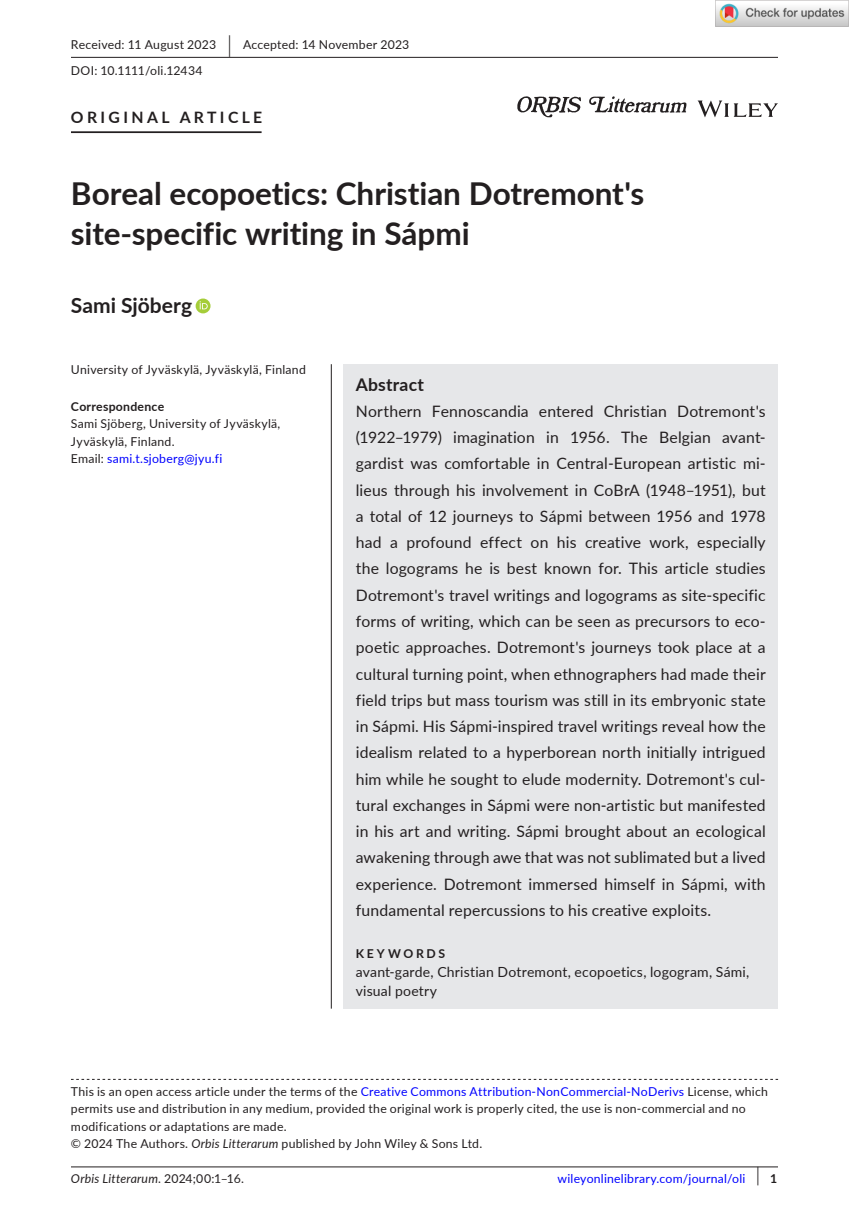
<style>
.page{position:relative;width:849px;height:1221px;background:#fff}
.page>*{position:absolute;margin:0;border:0;box-sizing:border-box;transform-origin:0 0}
.t1{font:700 31.5px/40.2px "Lato";letter-spacing:-.005em;color:#231f20}
.t2{font:700 21px "Lato";color:#231f20}
.t3{font:700 17.5px "Lato";letter-spacing:.015em;color:#231f20}
.t4{font:15.75px/26.2px "Lato";letter-spacing:.01em;color:#231f20;text-align:justify}
.t5{font:700 15.75px "Lato";letter-spacing:.215em;color:#231f20}
.t6{font:14px/19.2px "Lato";letter-spacing:.015em;color:#231f20}
.t7{font:12.25px/17.5px "Lato";letter-spacing:.02em;color:#231f20}
.t8{font:12.25px "Lato";letter-spacing:.02em;color:#00f}
.t9{font:italic 12.25px "Lato";letter-spacing:.02em;color:#231f20}
.t10{font:700 12.25px "Lato";letter-spacing:.02em;color:#231f20}
.t11{font:700 12.25px "Lato";letter-spacing:.22em;color:#231f20}
.s1{font-size:22.93px}
.s2{color:#00f}
.s3{font-style:italic}
.s4{font-style:normal}
.s5{font-size:19.6px;color:#231f20}
.s6{font-weight:700;color:#231f20}
</style>
<div class="page">
<hr style="left:71px;top:1166px;width:706px;height:1px;background:#231f20">
<svg style="left:697px;top:100px;width:80px;height:17px"></svg>
<img style="left:517px;top:96px;width:170px;height:21px">
<hr style="left:71px;top:131px;width:190px;height:2px;background:#231f20">
<svg style="left:195px;top:298px;width:15px;height:15px"></svg>
<svg style="left:199px;top:301px;width:9px;height:8px"></svg>
<hr style="left:71px;top:57px;width:706px;height:1px;background:#231f20">
<svg style="left:71px;top:1078px;width:706px;height:1px"></svg>
<div style="left:343px;top:364px;width:434px;height:644px;background:#e6e7e9"></div>
<hr style="left:331px;top:364px;width:1px;height:644px;background:#231f20">
<img style="left:715px;top:0;width:133px;height:26px">
<p class="t7" style="left:71px;top:31px;width:340px;line-height:26.2px">Received: 11 August 2023 <span class="s1">|</span> Accepted: 14 November 2023<br>DOI: 10.1111/oli.12434</p>
<p class="t5" style="left:71px;top:105px;width:192px">ORIGINAL ARTICLE</p>
<h1 class="t1" style="left:71px;top:172px;width:574px">Boreal ecopoetics: Christian Dotremont's site-specific writing in Sápmi</h1>
<h2 class="t2" style="left:71px;top:290px;width:123px">Sami Sjöberg</h2>
<p class="t7" style="left:71px;top:360px;width:236px">University of Jyväskylä, Jyväskylä, Finland</p>
<p class="t10" style="left:71px;top:397px;width:95px">Correspondence</p>
<p class="t7" style="left:71px;top:414px;width:211px">Sami Sjöberg, University of Jyväskylä,<br>Jyväskylä, Finland.<br>Email: <span class="s2">sami.t.sjoberg@jyu.fi</span></p>
<p class="t3" style="left:356px;top:371px;width:70px">Abstract</p>
<p class="t4" style="left:356px;top:397px;width:411px">Northern Fennoscandia entered Christian Dotremont's (1922–1979) imagination in 1956. The Belgian avant&shy;gardist was comfortable in Central-European artistic mi&shy;lieus through his involvement in CoBrA (1948–1951), but a total of 12 journeys to Sápmi between 1956 and 1978 had a profound effect on his creative work, especially the logograms he is best known for. This article studies Dotremont's travel writings and logograms as site-specific forms of writing, which can be seen as precursors to eco&shy;poetic approaches. Dotremont's journeys took place at a cultural turning point, when ethnographers had made their field trips but mass tourism was still in its embryonic state in Sápmi. His Sápmi-inspired travel writings reveal how the idealism related to a hyperborean north initially intrigued him while he sought to elude modernity. Dotremont's cul&shy;tural exchanges in Sápmi were non-artistic but manifested in his art and writing. Sápmi brought about an ecological awakening through awe that was not sublimated but a lived experience. Dotremont immersed himself in Sápmi, with fundamental repercussions to his creative exploits.</p>
<p class="t11" style="left:356px;top:944px;width:91px">KEYWORDS</p>
<p class="t6" style="left:356px;top:961px;width:395px">avant-garde, Christian Dotremont, ecopoetics, logogram, Sámi, visual poetry</p>
<p class="t7" style="left:71px;top:1081px;width:698px">This is an open access article under the terms of the <span class="s2">Creative Commons Attribution-NonCommercial-NoDerivs</span> License, which permits use and distribution in any medium, provided the original work is properly cited, the use is non-commercial and no modifications or adaptations are made.<br>© 2024 The Authors. <span class="s3">Orbis Litterarum</span> published by John Wiley &amp; Sons Ltd.</p>
<p class="t9" style="left:71px;top:1169px;width:174px">Orbis Litterarum. <span class="s4">2024;00:1–16.</span></p>
<p class="t8" style="left:557px;top:1169px;width:221px">wileyonlinelibrary.com/journal/oli <span class="s5">|</span> <span class="s6">1</span></p>
</div>
